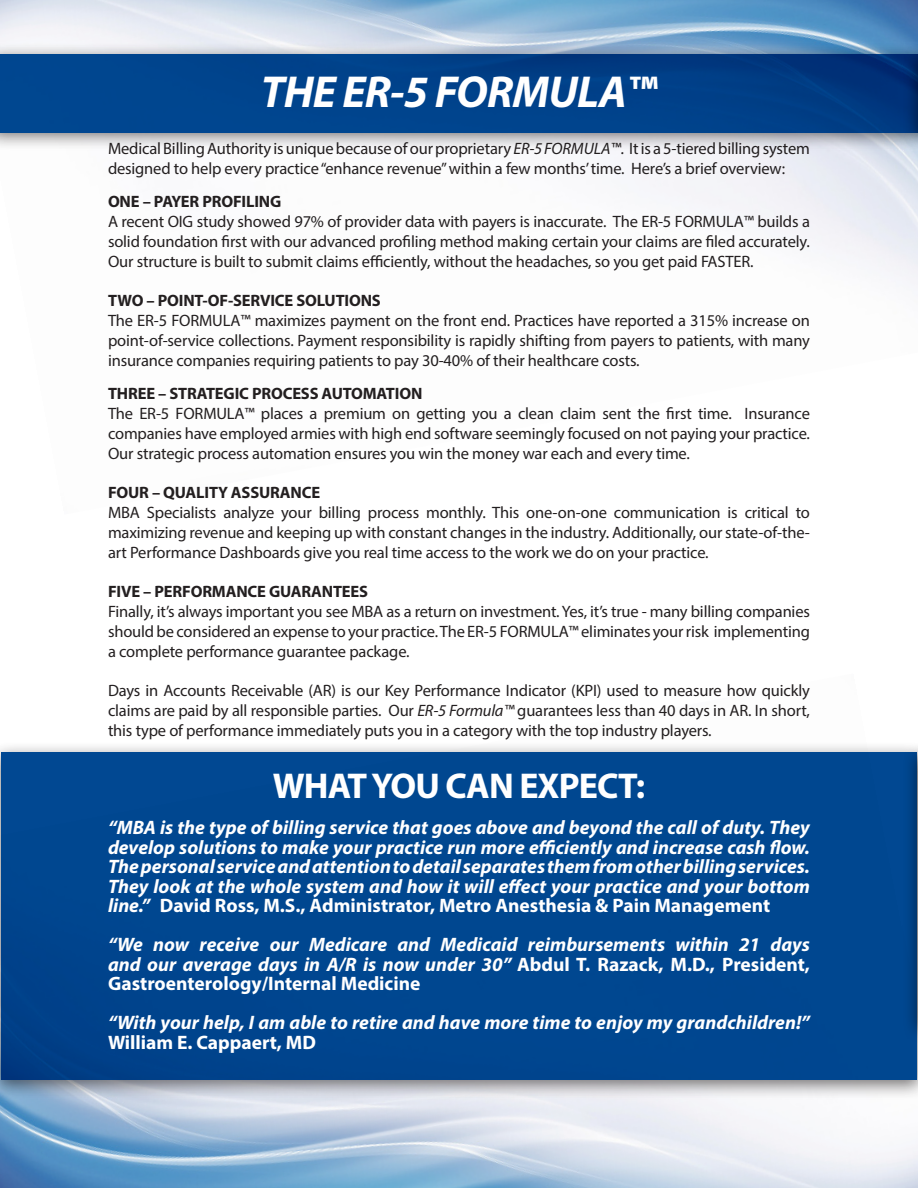
<style>
.page{position:relative;width:918px;height:1188px;background:#fff}
.page>*{position:absolute;margin:0;border:0;box-sizing:border-box;transform-origin:0 0}
.t1{font:italic 700 45px "Myriad Pro";letter-spacing:-.02em;color:#fff}
.t2{font:700 36px "Myriad Pro";letter-spacing:-.025em;color:#fff}
.t3{font:italic 700 19.5px/19.5px "Myriad Pro";color:#fff;text-align:justify}
.t4{font:16.5px/19.8px "Myriad Pro";letter-spacing:-.01em;color:#231f20;text-align:justify}
.t5{font:700 16.5px "Myriad Pro";letter-spacing:-.01em;color:#231f20}
.s1{font-style:italic}
.s2{font-style:normal}
</style>
<div class="page">
<img style="left:0;top:1100px;width:918px;height:88px">
<img style="left:0;top:0;width:918px;height:285px">
<div style="left:0;top:742px;width:918px;height:358px;background:#231f20;opacity:.6"></div>
<div style="left:1px;top:753px;width:916px;height:327px;background:#014892"></div>
<div style="left:0;top:42px;width:918px;height:109px;background:#231f20;opacity:.6"></div>
<div style="left:0;top:54px;width:918px;height:78px;background:linear-gradient(to right,#004992,#003880)"></div>
<div style="left:903px;top:741px;width:15px;height:303px;background:#231f20;opacity:.6"></div>
<hr style="left:917px;top:752px;width:1px;height:272px;background:#014892">
<div style="left:903px;top:42px;width:15px;height:109px;background:#231f20;opacity:.6"></div>
<hr style="left:917px;top:54px;width:1px;height:78px;background:#014892">
<p class="t1" style="left:261px;top:62px;width:398px">THE ER-5 FORMULA™</p>
<p class="t4" style="left:108px;top:139px;width:703px">Medical Billing Authority is unique because of our proprietary <span class="s1">ER-5 FORMULA™.</span> It is a 5-tiered billing system designed to help every practice “enhance revenue” within a few months’ time. Here’s a brief overview:</p>
<p class="t5" style="left:108px;top:191px;width:175px">ONE – PAYER PROFILING</p>
<p class="t4" style="left:108px;top:212px;width:703px">A recent OIG study showed 97% of provider data with payers is inaccurate. The ER-5 FORMULA™ builds a solid foundation first with our advanced profiling method making certain your claims are filed accurately.<br>Our structure is built to submit claims efficiently, without the headaches, so you get paid FASTER.</p>
<p class="t5" style="left:108px;top:290px;width:274px">TWO – POINT-OF-SERVICE SOLUTIONS</p>
<p class="t4" style="left:108px;top:311px;width:703px">The ER-5 FORMULA™ maximizes payment on the front end. Practices have reported a 315% increase on point-of-service collections. Payment responsibility is rapidly shifting from payers to patients, with many insurance companies requiring patients to pay 30-40% of their healthcare costs.</p>
<p class="t5" style="left:108px;top:383px;width:316px">THREE – STRATEGIC PROCESS AUTOMATION</p>
<p class="t4" style="left:108px;top:403px;width:704px">The ER-5 FORMULA™ places a premium on getting you a clean claim sent the first time. Insurance companies have employed armies with high end software seemingly focused on not paying your practice.<br>Our strategic process automation ensures you win the money war each and every time.</p>
<p class="t5" style="left:108px;top:482px;width:214px">FOUR – QUALITY ASSURANCE</p>
<p class="t4" style="left:108px;top:502px;width:704px">MBA Specialists analyze your billing process monthly. This one-on-one communication is critical to maximizing revenue and keeping up with constant changes in the industry. Additionally, our state-of-the&shy;art Performance Dashboards give you real time access to the work we do on your practice.</p>
<p class="t5" style="left:108px;top:581px;width:262px">FIVE – PERFORMANCE GUARANTEES</p>
<p class="t4" style="left:108px;top:601px;width:703px">Finally, it’s always important you see MBA as a return on investment. Yes, it’s true - many billing companies should be considered an expense to your practice. The ER-5 FORMULA™ eliminates your risk implementing a complete performance guarantee package.</p>
<p class="t4" style="left:108px;top:681px;width:704px">Days in Accounts Receivable (AR) is our Key Performance Indicator (KPI) used to measure how quickly claims are paid by all responsible parties. Our <span class="s1">ER-5 Formula™</span> guarantees less than 40 days in AR. In short, this type of performance immediately puts you in a category with the top industry players.</p>
<p class="t2" style="left:273px;top:762px;width:374px">WHAT YOU CAN EXPECT:</p>
<p class="t3" style="left:108px;top:817px;width:704px">“MBA is the type of billing service that goes above and beyond the call of duty. They develop solutions to make your practice run more efficiently and increase cash flow.<br>The personal service and attention to detail separates them from other billing services.<br>They look at the whole system and how it will effect your practice and your bottom line.” <span class="s2">David Ross, M.S., Administrator, Metro Anesthesia &amp; Pain Management</span></p>
<p class="t3" style="left:108px;top:934px;width:704px">“We now receive our Medicare and Medicaid reimbursements within 21 days and our average days in A/R is now under 30” <span class="s2">Abdul T. Razack, M.D., President, Gastroenterology/Internal Medicine</span></p>
<p class="t3" style="left:108px;top:1012px;width:704px">“With your help, I am able to retire and have more time to enjoy my grandchildren!”<br><span class="s2">William E. Cappaert, MD</span></p>
</div>
